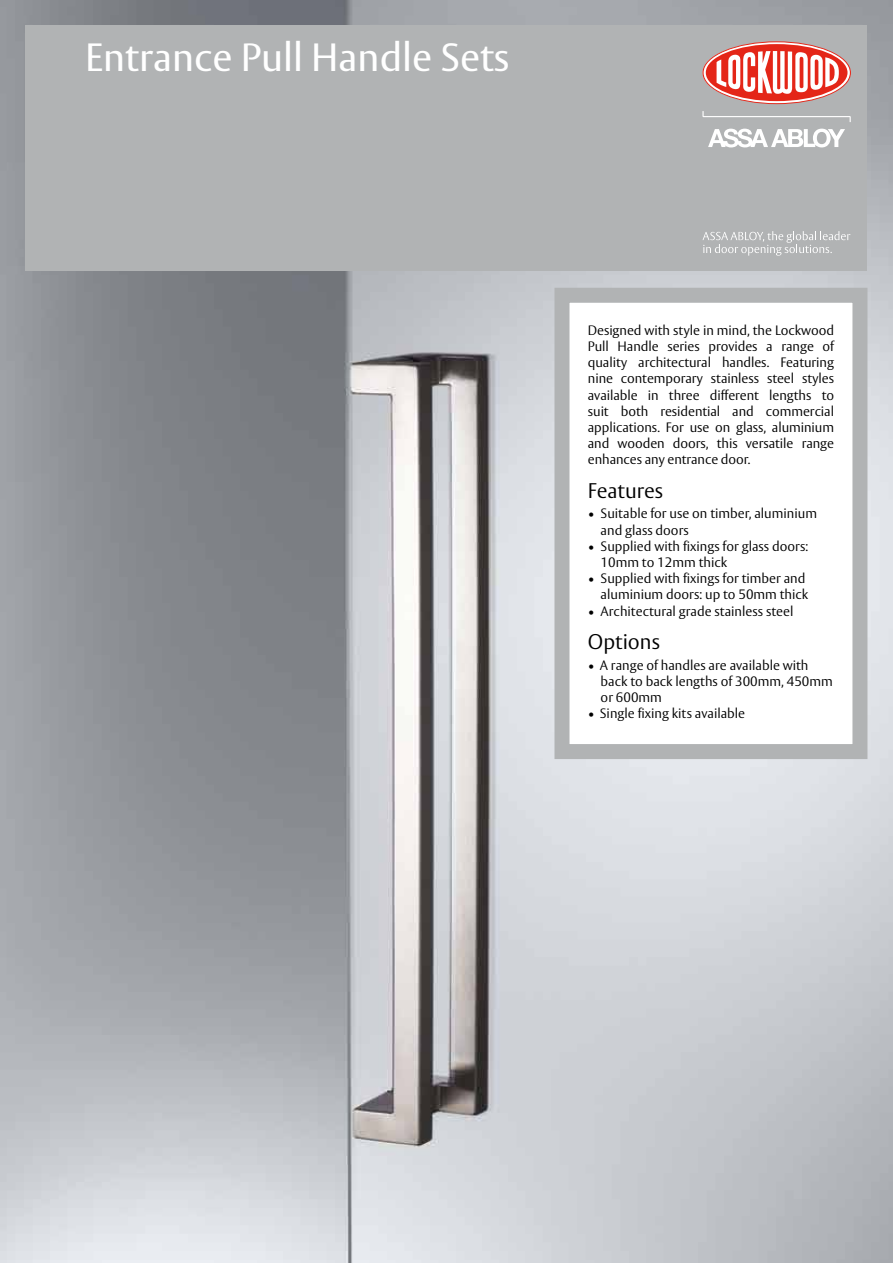
<style>
.page{position:relative;width:893px;height:1263px;background:#fff}
.page>*{position:absolute;margin:0;border:0;box-sizing:border-box;transform-origin:0 0}
.t1{font:39px "ASSA Vesta";color:#fff}
.t2{font:300 21px "ASSA Vesta";color:#000}
.t3{font:300 13.5px/16.2px "ASSA Vesta";color:#000}
</style>
<div class="page">
<img style="left:0;top:0;width:893px;height:1263px">
<div style="left:26px;top:26px;width:841px;height:245px;background:#b1b3b4"></div>
<svg style="left:702px;top:231px;width:148px;height:25px"></svg>
<svg style="left:702px;top:41px;width:149px;height:63px"></svg>
<svg style="left:702px;top:111px;width:149px;height:11px"></svg>
<svg style="left:708px;top:129px;width:137px;height:18px"></svg>
<div style="left:554px;top:288px;width:313px;height:471px;background:#fff;border:15px solid #b1b3b4"></div>
<h1 class="t1" style="left:85px;top:34px;width:426px">Entrance Pull Handle Sets</h1>
<p class="t3" style="left:588px;top:322px;width:248px;text-align:justify">Designed with style in mind, the Lockwood Pull Handle series provides a range of quality architectural handles. Featuring nine contemporary stainless steel styles available in three different lengths to suit both residential and commercial applications. For use on glass, aluminium and wooden doors, this versatile range enhances any entrance door.</p>
<h2 class="t2" style="left:588px;top:478px;width:77px">Features</h2>
<p class="t3" style="left:601px;top:506px;width:218px;text-indent:-13px">• Suitable for use on timber, aluminium and glass doors</p>
<p class="t3" style="left:601px;top:539px;width:209px;text-indent:-13px">• Supplied with fixings for glass doors:<br>10mm to 12mm thick</p>
<p class="t3" style="left:588px;top:571px;width:222px;text-align:right">• Supplied with fixings for timber and aluminium doors: up to 50mm thick</p>
<p class="t3" style="left:588px;top:603px;width:207px">• Architectural grade stainless steel</p>
<h2 class="t2" style="left:588px;top:629px;width:74px">Options</h2>
<p class="t3" style="left:601px;top:658px;width:234px;text-indent:-13px">• A range of handles are available with back to back lengths of 300mm, 450mm or 600mm</p>
<p class="t3" style="left:588px;top:706px;width:159px">• Single fixing kits available</p>
</div>
